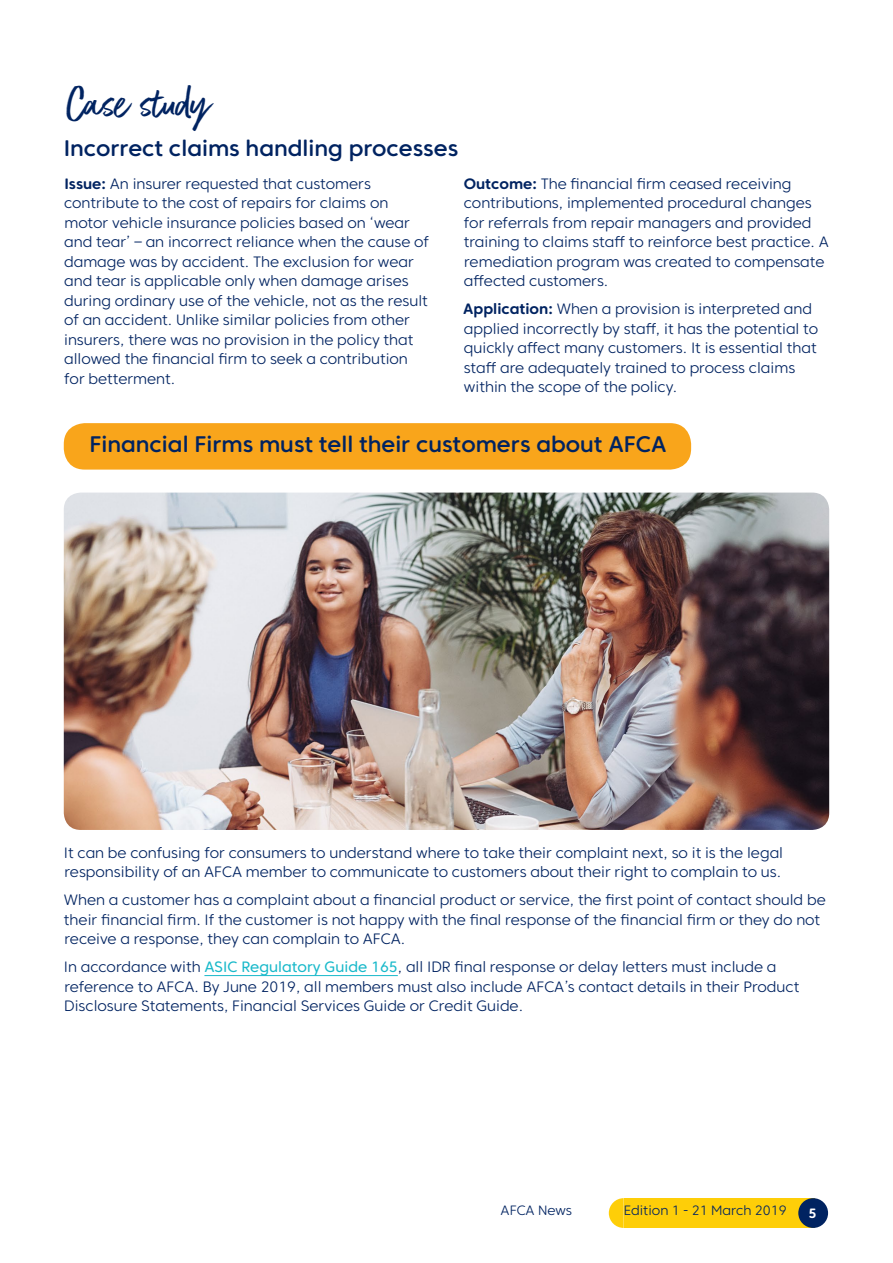
<style>
.page{position:relative;width:893px;height:1263px;background:#fff}
.page>*{position:absolute;margin:0;border:0;box-sizing:border-box;transform-origin:0 0}
.Script_heading{font:48px "Better Times";color:#002361}
.Heading_1_-_Sun{font:500 22.5px "Core Sans CR 55";color:#002361}
.Heading_1{font:500 22.5px "Core Sans CR 55";color:#002361}
.t1{font:300 15px/19.5px "Core Sans CR 35";color:#002361}
.t2{font:300 13.5px "Core Sans CR 35";color:#002361}
.t3{font:700 13.5px "Core Sans CR 65";color:#fff}
.s1{font-family:"Core Sans CR 65";font-weight:700}
.s2{font-family:"Core Sans CR 45";font-weight:400;color:#19b9ca}
</style>
<div class="page">
<div style="left:609px;top:1198px;width:200px;height:30px;background:#fece08"></div>
<div style="left:798px;top:1198px;width:30px;height:30px;background:#002361;border-radius:50%"></div>
<div style="left:64px;top:423px;width:627px;height:47px;background:#f9a51b;border-radius:21px"></div>
<hr style="left:204px;top:975px;width:194px;height:1px;background:#19b9ca">
<img style="left:64px;top:493px;width:765px;height:337px">
<p class="Script_heading" style="left:65px;top:78px;width:147px">Case study</p>
<p class="Heading_1" style="left:64px;top:134px;width:396px">Incorrect claims handling processes</p>
<p class="t1" style="left:64px;top:173px;width:366px"><span class="s1">Issue:</span> An insurer requested that customers contribute to the cost of repairs for claims on motor vehicle insurance policies based on ‘wear and tear’ – an incorrect reliance when the cause of damage was by accident. The exclusion for wear and tear is applicable only when damage arises during ordinary use of the vehicle, not as the result of an accident. Unlike similar policies from other insurers, there was no provision in the policy that allowed the financial firm to seek a contribution for betterment.</p>
<p class="t1" style="left:464px;top:173px;width:367px"><span class="s1">Outcome:</span> The financial firm ceased receiving contributions, implemented procedural changes for referrals from repair managers and provided training to claims staff to reinforce best practice. A remediation program was created to compensate affected customers.</p>
<p class="t1" style="left:463px;top:299px;width:357px"><span class="s1">Application:</span> When a provision is interpreted and applied incorrectly by staff, it has the potential to quickly affect many customers. It is essential that staff are adequately trained to process claims within the scope of the policy.</p>
<p class="Heading_1_-_Sun" style="left:89px;top:430px;width:579px">Financial Firms must tell their customers about AFCA</p>
<p class="t1" style="left:64px;top:843px;width:721px">It can be confusing for consumers to understand where to take their complaint next, so it is the legal responsibility of an AFCA member to communicate to customers about their right to complain to us.</p>
<p class="t1" style="left:64px;top:890px;width:763px">When a customer has a complaint about a financial product or service, the first point of contact should be their financial firm. If the customer is not happy with the final response of the financial firm or they do not receive a response, they can complain to AFCA.</p>
<p class="t1" style="left:64px;top:957px;width:737px">In accordance with <span class="s2">ASIC Regulatory Guide 165</span>, all IDR final response or delay letters must include a reference to AFCA. By June 2019, all members must also include AFCA’s contact details in their Product<br>Disclosure Statements, Financial Services Guide or Credit Guide.</p>
<p class="t2" style="left:501px;top:1202px;width:73px">AFCA News</p>
<p class="t2" style="left:624px;top:1202px;width:164px">Edition 1 - 21 March 2019</p>
<p class="t3" style="left:808px;top:1205px;width:10px">5</p>
</div>
